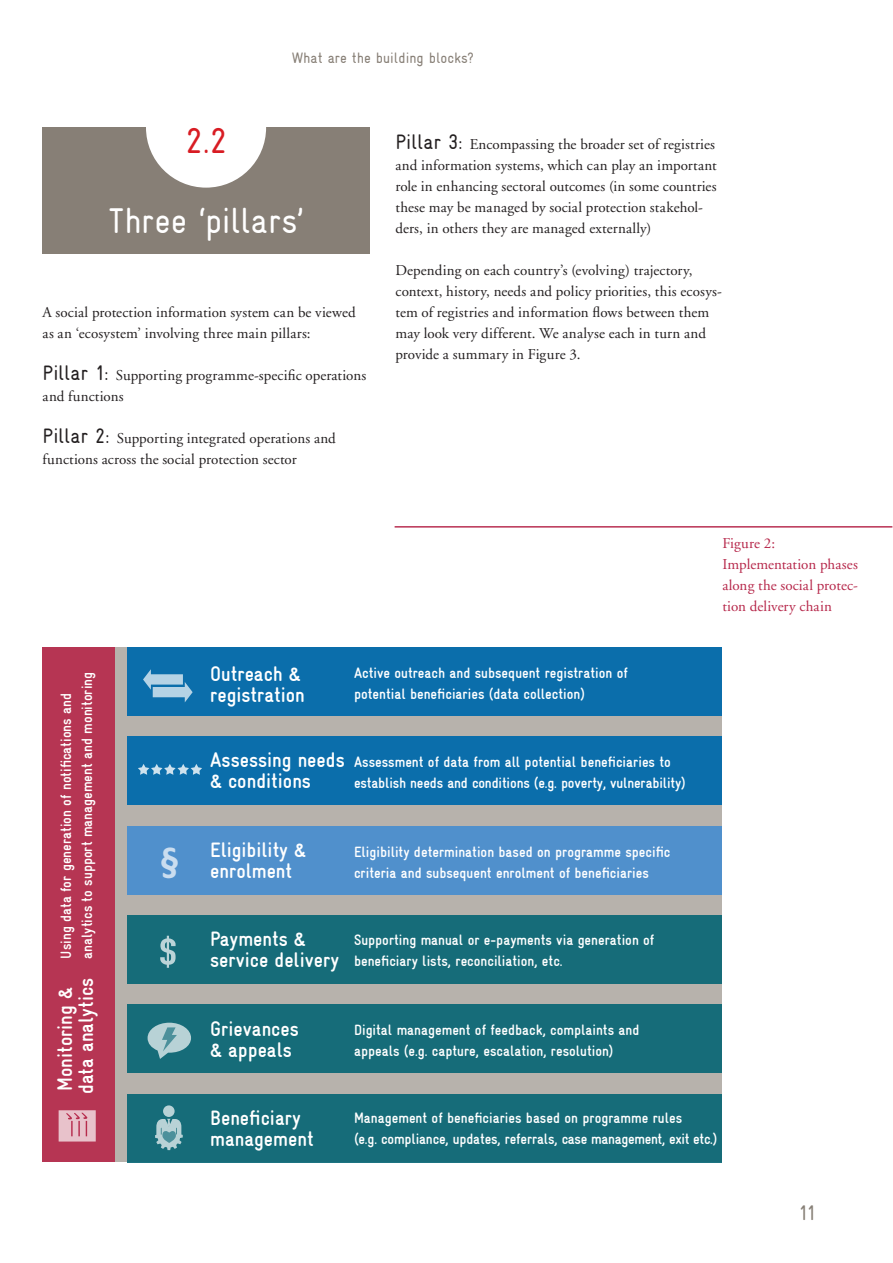
<style>
.page{position:relative;width:893px;height:1263px;background:#fff}
.page>*{position:absolute;margin:0;border:0;box-sizing:border-box;transform-origin:0 0}
.t1{font:700 39.45px "Calibri";color:#fff}
.t2{font:condensed 36px "GIZ Gravur TT";color:#fff}
.t3{font:condensed 36px "GIZ Gravur TT";color:#d81c23}
.t4{font:700 condensed 21px/21px "GIZ Gravur TT";color:#fff}
.t5{font:condensed 21px "GIZ Gravur TT";color:#877f76}
.t6{font:15px/21px "Adobe Garamond";letter-spacing:.01em;color:#231f20}
.t7{font:700 condensed 15px/21px "GIZ Gravur TT";color:#fff}
.t8{font:15px/21px "Adobe Garamond";letter-spacing:.005em;color:#b6274a}
.t9{font:condensed 15px "GIZ Gravur TT";color:#877f76}
.s1{font-family:"GIZ Gravur TT";font-stretch:condensed;font-size:21px}
</style>
<div class="page">
<div style="left:43px;top:128px;width:327px;height:126px;background:#877f76"></div>
<div style="left:146px;top:68px;width:120px;height:120px;background:#fff;border-radius:50%"></div>
<div style="left:43px;top:647px;width:679px;height:515px;background:#b7b2ac"></div>
<div style="left:43px;top:647px;width:72px;height:515px;background:#b63553"></div>
<div style="left:128px;top:826px;width:594px;height:68px;background:#5090cc"></div>
<div style="left:128px;top:737px;width:594px;height:68px;background:#0b6eab"></div>
<div style="left:128px;top:647px;width:594px;height:68px;background:#0b6eab"></div>
<div style="left:128px;top:1005px;width:594px;height:68px;background:#166c79"></div>
<div style="left:128px;top:915px;width:594px;height:68px;background:#166c79"></div>
<div style="left:128px;top:1094px;width:594px;height:68px;background:#166c79"></div>
<div style="left:59px;top:1110px;width:37px;height:31px;background:#e8c2cb"></div>
<svg style="left:66px;top:1113px;width:21px;height:23px"></svg>
<svg style="left:148px;top:1023px;width:43px;height:36px"></svg>
<svg style="left:160px;top:936px;width:16px;height:32px"></svg>
<svg style="left:138px;top:764px;width:64px;height:11px"></svg>
<svg style="left:143px;top:669px;width:50px;height:33px"></svg>
<svg style="left:163px;top:1105px;width:12px;height:12px"></svg>
<svg style="left:155px;top:1119px;width:28px;height:31px"></svg>
<hr style="left:395px;top:526px;width:497px;height:2px;background:#b6274a">
<p class="t9" style="left:292px;top:49px;width:183px">What are the building blocks?</p>
<h2 class="t3" style="left:185px;top:121px;width:43px">2.2</h2>
<h2 class="t2" style="left:109px;top:201px;width:195px">Three ‘pillars’</h2>
<p class="t6" style="left:43px;top:302px;width:315px">A social protection information system can be viewed as an ‘ecosystem’ involving three main pillars:</p>
<p class="t6" style="left:43px;top:365px;width:325px"><span class="s1">Pillar 1:</span> Supporting programme-specific operations and functions</p>
<p class="t6" style="left:43px;top:428px;width:295px"><span class="s1">Pillar 2:</span> Supporting integrated operations and functions across the social protection sector</p>
<p class="t6" style="left:395px;top:134px;width:323px"><span class="s1">Pillar 3:</span> Encompassing the broader set of registries and information systems, which can play an important role in enhancing sectoral outcomes (in some countries these may be managed by social protection stakehol&shy;ders, in others they are managed externally)</p>
<p class="t6" style="left:395px;top:260px;width:328px">Depending on each country’s (evolving) trajectory, context, history, needs and policy priorities, this ecosys&shy;tem of registries and information flows between them may look very different. We analyse each in turn and provide a summary in Figure 3.</p>
<p class="t8" style="left:722px;top:533px;width:137px">Figure 2:<br>Implementation phases along the social protec&shy;tion delivery chain</p>
<p class="t7" style="left:56px;top:959px;width:288px;rotate:-90deg">Using data for generation of notifications and analytics to support management and monitoring</p>
<h3 class="t4" style="left:54px;top:1094px;width:118px;rotate:-90deg">Monitoring &amp; data analytics</h3>
<h1 class="t1" style="left:159px;top:836px;width:21px">§</h1>
<h3 class="t4" style="left:210px;top:663px;width:96px">Outreach &amp; registration</h3>
<p class="t7" style="left:354px;top:662px;width:275px">Active outreach and subsequent registration of potential beneficiaries (data collection)</p>
<h3 class="t4" style="left:210px;top:749px;width:136px">Assessing needs &amp; conditions</h3>
<p class="t7" style="left:354px;top:752px;width:333px">Assessment of data from all potential beneficiaries to establish needs and conditions (e.g. poverty, vulnerability)</p>
<h3 class="t4" style="left:210px;top:840px;width:97px">Eligibility &amp; enrolment</h3>
<p class="t7" style="left:354px;top:841px;width:318px">Eligibility determination based on programme specific criteria and subsequent enrolment of beneficiaries</p>
<h3 class="t4" style="left:210px;top:929px;width:130px">Payments &amp; service delivery</h3>
<p class="t7" style="left:354px;top:929px;width:302px">Supporting manual or e-payments via generation of beneficiary lists, reconciliation, etc.</p>
<h3 class="t4" style="left:210px;top:1018px;width:90px">Grievances &amp; appeals</h3>
<h3 class="t4" style="left:210px;top:1107px;width:105px">Beneficiary management</h3>
<p class="t7" style="left:354px;top:1020px;width:287px">Digital management of feedback, complaints and appeals (e.g. capture, escalation, resolution)</p>
<p class="t7" style="left:354px;top:1107px;width:365px">Management of beneficiaries based on programme rules<br>(e.g. compliance, updates, referrals, case management, exit etc.)</p>
<h3 class="t5" style="left:798px;top:1201px;width:20px">11</h3>
</div>
